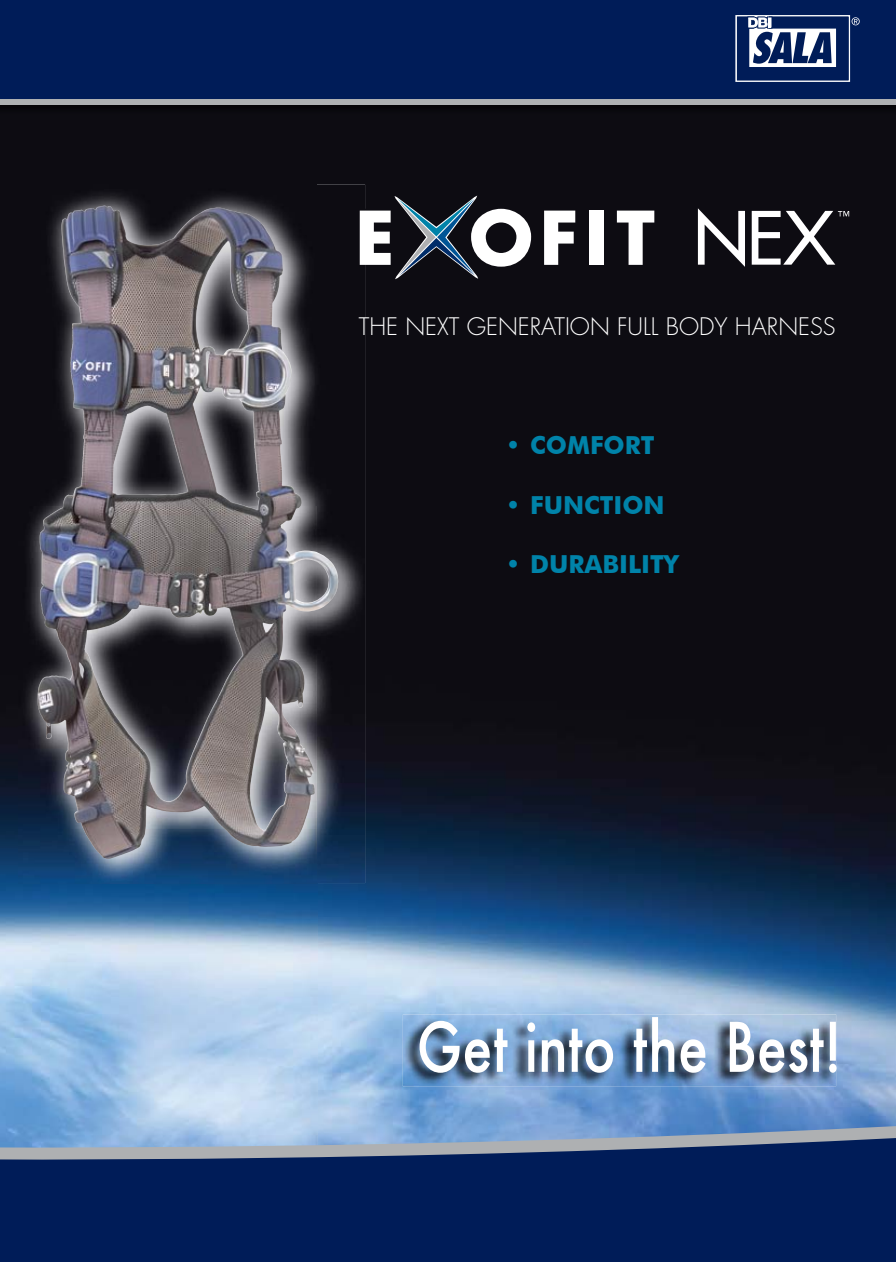
<style>
.page{position:relative;width:896px;height:1262px;background:#fff}
.page>*{position:absolute;margin:0;border:0;box-sizing:border-box;transform-origin:0 0}
.t1{font:500 66.45px "Futura";color:#fff;scale:.82 1}
.t2{font:700 24.75px "Futura BT";color:#0083a9}
.t3{font:300 23.55px "Futura";color:#fff}
.s1{font-family:"Futura";font-weight:500}
</style>
<div class="page">
<div style="left:0;top:114px;width:895px;height:95px;background:#0d0c12"></div>
<img style="left:0;top:209px;width:50px;height:881px">
<img style="left:317px;top:209px;width:578px;height:881px">
<img style="left:50px;top:883px;width:267px;height:207px">
<img style="left:19px;top:185px;width:346px;height:698px">
<img style="left:61px;top:207px;width:38px;height:241px">
<svg style="left:0;top:1090px;width:895px;height:172px;background:#325084"></svg>
<svg style="left:360px;top:196px;width:171px;height:83px"></svg>
<svg style="left:544px;top:211px;width:31px;height:54px"></svg>
<div style="left:589px;top:211px;width:15px;height:54px;background:#fff"></div>
<svg style="left:617px;top:211px;width:37px;height:54px"></svg>
<svg style="left:698px;top:208px;width:47px;height:59px"></svg>
<svg style="left:751px;top:211px;width:98px;height:54px"></svg>
<div style="left:0;top:105px;width:895px;height:9px;background:#08080c"></div>
<div style="left:0;top:94px;width:895px;height:11px;background:#aeb0b2"></div>
<div style="left:0;top:0;width:895px;height:99px;background:#001c58"></div>
<svg style="left:735px;top:15px;width:124px;height:67px"></svg>
<img style="left:403px;top:1014px;width:433px;height:72px">
<p class="t3" style="left:359px;top:312px;width:478px">THE NEXT GENERATION FULL BODY HARNESS</p>
<p class="t2" style="left:504px;top:430px;width:152px"><span class="s1">•</span> COMFORT</p>
<p class="t2" style="left:504px;top:490px;width:162px"><span class="s1">•</span> FUNCTION</p>
<p class="t2" style="left:504px;top:549px;width:176px"><span class="s1">•</span> DURABILITY</p>
<h1 class="t1" style="left:416px;top:1001px;width:520px">Get into the Best!</h1>
</div>
